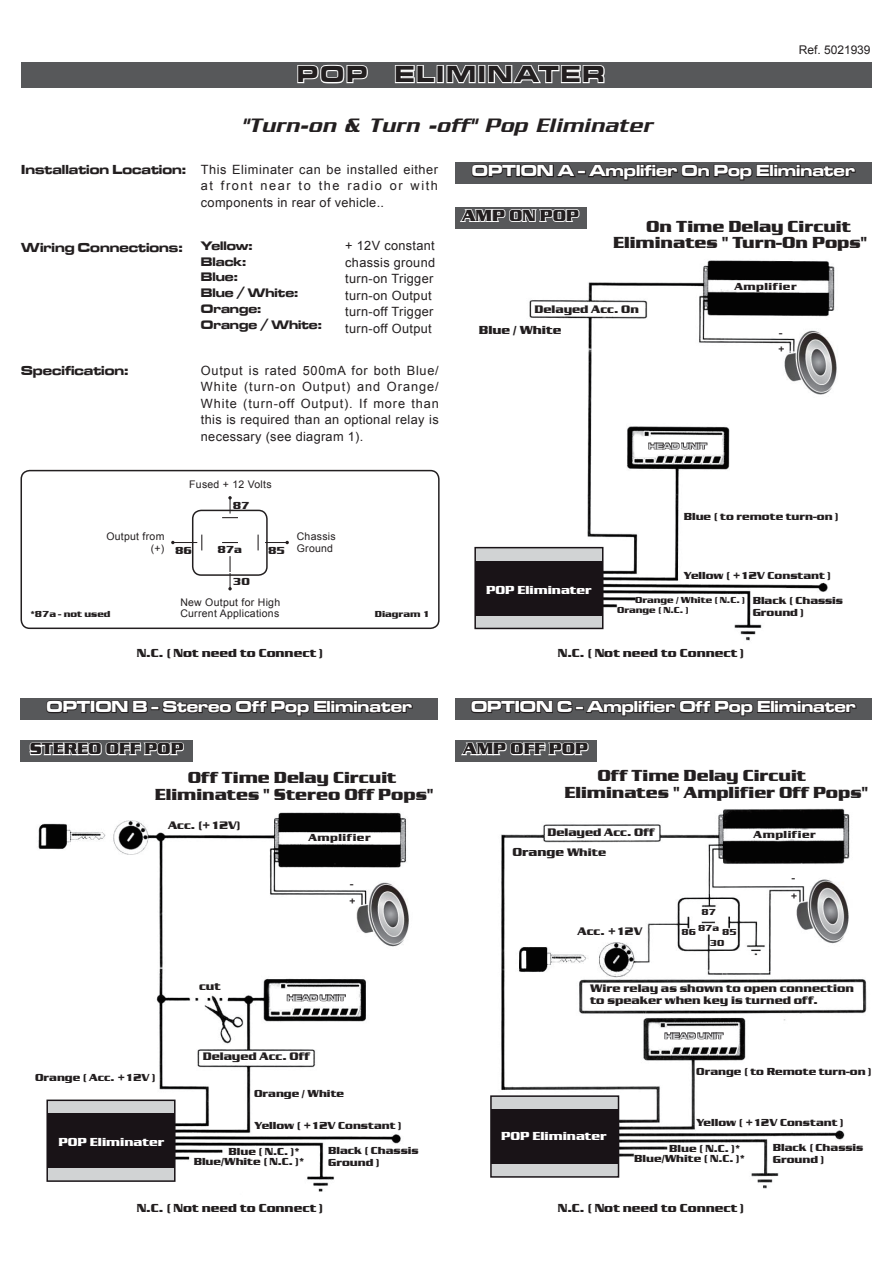
<style>
.page{position:relative;width:893px;height:1263px;background:#fff}
.page>*{position:absolute;margin:0;border:0;box-sizing:border-box;transform-origin:0 0}
.t1{font:24px "Microgramma D Bold Exte";letter-spacing:.1em;color:#231f20}
.t2{font:italic 500 21px "Serpentine";letter-spacing:.025em;color:#231f20}
.t3{font:700 16.5px/16.5px "Serpentine D";color:#231f20}
.t4{font:16.5px "Microgramma D Bold Exte";color:#fff}
.t5{font:13.5px "Microgramma D Bold Exte";color:#231f20}
.t6{font:12.75px/16.5px "Arial";letter-spacing:.025em;color:#231f20;text-align:justify}
.t7{font:12.75px/15.8px "Microgramma D Bold Exte";color:#231f20}
.t8{font:700 12px "Serpentine D";color:#231f20}
.t9{font:700 12px "Serpentine D";color:#fff}
.t10{font:12px "Arial";color:#231f20}
.t11{font:700 11.25px/12px "Serpentine D";color:#231f20}
.t12{font:700 10.5px/12px "Serpentine D";color:#231f20}
.t13{font:10.5px/11.2px "Arial";letter-spacing:.025em;color:#231f20}
.t14{font:700 10.5px "Serpentine D";letter-spacing:.05em;color:#231f20}
.t15{font:700 9px/10.2px "Serpentine D";color:#231f20}
.t16{font:8.25px "Microgramma D Bold Exte";color:#d1d2d4}
.s1{font-size:10.5px}
.s2{font-size:11.25px}
</style>
<div class="page">
<img style="left:20px;top:740px;width:389px;height:452px">
<div style="left:47px;top:1100px;width:128px;height:81px;background:#d1d3d4"></div>
<div style="left:46px;top:1099px;width:130px;height:83px;border:2px solid #191317"></div>
<div style="left:47px;top:1113px;width:128px;height:55px;background:#191317"></div>
<img style="left:455px;top:740px;width:412px;height:449px">
<div style="left:491px;top:1096px;width:127px;height:81px;background:#d1d3d4"></div>
<div style="left:490px;top:1095px;width:129px;height:83px;border:2px solid #191317"></div>
<div style="left:491px;top:1109px;width:127px;height:55px;background:#191317"></div>
<img style="left:474px;top:207px;width:363px;height:434px">
<div style="left:475px;top:548px;width:128px;height:80px;background:#d1d3d4"></div>
<div style="left:474px;top:547px;width:129px;height:82px;border:2px solid #191317"></div>
<div style="left:475px;top:561px;width:128px;height:54px;background:#191317"></div>
<div style="left:21px;top:62px;width:851px;height:26px;background:#57585a"></div>
<svg style="left:297px;top:64px;width:71px;height:20px"></svg>
<svg style="left:394px;top:65px;width:42px;height:19px"></svg>
<div style="left:437px;top:65px;width:7px;height:18px;border:2px solid #fff"></div>
<svg style="left:446px;top:65px;width:30px;height:19px"></svg>
<div style="left:478px;top:65px;width:7px;height:18px;border:2px solid #fff"></div>
<svg style="left:488px;top:65px;width:117px;height:19px"></svg>
<div style="left:455px;top:163px;width:417px;height:21px;background:#57585a"></div>
<svg style="left:471px;top:164px;width:385px;height:17px"></svg>
<div style="left:21px;top:698px;width:417px;height:22px;background:#57585a"></div>
<svg style="left:46px;top:700px;width:367px;height:17px"></svg>
<div style="left:455px;top:698px;width:417px;height:22px;background:#57585a"></div>
<svg style="left:470px;top:700px;width:387px;height:17px"></svg>
<div style="left:455px;top:207px;width:131px;height:22px;background:#57585a"></div>
<svg style="left:460px;top:209px;width:120px;height:13px"></svg>
<div style="left:455px;top:741px;width:141px;height:21px;background:#57585a"></div>
<svg style="left:459px;top:740px;width:131px;height:16px"></svg>
<div style="left:21px;top:741px;width:172px;height:21px;background:#57585a"></div>
<svg style="left:29px;top:742px;width:155px;height:14px"></svg>
<div style="left:21px;top:470px;width:419px;height:159px;border:2px solid #231f20;border-radius:9px"></div>
<svg style="left:222px;top:542px;width:16px;height:1px"></svg>
<svg style="left:268px;top:541px;width:21px;height:3px"></svg>
<svg style="left:258px;top:535px;width:1px;height:15px"></svg>
<svg style="left:171px;top:535px;width:31px;height:15px"></svg>
<svg style="left:222px;top:496px;width:16px;height:22px"></svg>
<svg style="left:228px;top:556px;width:4px;height:34px"></svg>
<div style="left:192px;top:510px;width:76px;height:66px;border:2px solid #231f20;border-radius:9px"></div>
<svg style="left:286px;top:991px;width:61px;height:11px"></svg>
<svg style="left:664px;top:1029px;width:60px;height:11px"></svg>
<svg style="left:648px;top:440px;width:60px;height:10px"></svg>
<p class="t5" style="left:21px;top:160px;width:166px">Installation Location:</p>
<p class="t5" style="left:21px;top:238px;width:163px">Wiring Connections:</p>
<p class="t5" style="left:21px;top:361px;width:109px">Specification:</p>
<h1 class="t1" style="left:297px;top:58px;width:308px">POP ELIMINATER</h1>
<h2 class="t2" style="left:241px;top:113px;width:412px">"Turn-on &amp; Turn -off" Pop Eliminater</h2>
<p class="t10" style="left:799px;top:42px;width:73px">Ref. 5021939</p>
<p class="t6" style="left:201px;top:161px;width:239px">This Eliminater can be installed either at front near to the radio or with components in rear of vehicle..</p>
<p class="t6" style="left:345px;top:238px;width:91px;text-align:left">+ 12V constant chassis ground turn-on Trigger turn-on Output turn-off Trigger turn-off Output</p>
<p class="t6" style="left:201px;top:362px;width:239px">Output is rated 500mA for both Blue/ White (turn-on Output) and Orange/ White (turn-off Output). If more than this is required than an optional relay is necessary (see diagram 1).</p>
<p class="t7" style="left:201px;top:237px;width:123px">Yellow:<br>Black:<br>Blue:<br>Blue / White:<br>Orange:<br>Orange / White:</p>
<p class="t4" style="left:472px;top:160px;width:384px">OPTION A - Amplifier On Pop Eliminater</p>
<p class="t3" style="left:462px;top:207px;width:118px">AMP ON POP</p>
<p class="t3" style="left:613px;top:218px;width:256px;text-indent:33px">On Time Delay Circuit<br>Eliminates " Turn-On Pops"</p>
<p class="t14" style="left:734px;top:280px;width:64px">Amplifier</p>
<p class="t11" style="left:534px;top:303px;width:106px">Delayed Acc. On</p>
<p class="t8" style="left:479px;top:323px;width:84px">Blue / White</p>
<p class="t16" style="left:648px;top:440px;width:60px">HEAD UNIT</p>
<p class="t15" style="left:779px;top:328px;width:5px">-</p>
<p class="t15" style="left:778px;top:344px;width:9px">+</p>
<p class="t13" style="left:189px;top:479px;width:84px">Fused + 12 Volts</p>
<p class="t13" style="left:106px;top:531px;width:60px;text-align:right">Output from (+)</p>
<p class="t12" style="left:175px;top:545px;width:18px">86</p>
<p class="t12" style="left:233px;top:500px;width:18px">87</p>
<p class="t12" style="left:217px;top:543px;width:26px">87a</p>
<p class="t12" style="left:233px;top:575px;width:18px">30</p>
<p class="t12" style="left:268px;top:545px;width:18px">85</p>
<p class="t13" style="left:297px;top:531px;width:40px">Chassis<br>Ground</p>
<p class="t13" style="left:180px;top:597px;width:101px">New Output for High<br>Current Applications</p>
<p class="t15" style="left:30px;top:609px;width:81px">*87a - not used</p>
<p class="t15" style="left:375px;top:609px;width:57px">Diagram 1</p>
<p class="t8" style="left:137px;top:646px;width:188px">N.C. ( Not need to Connect )</p>
<p class="t9" style="left:486px;top:583px;width:107px">POP Eliminater</p>
<p class="t12" style="left:684px;top:511px;width:157px">Blue ( to remote turn-on )</p>
<p class="t12" style="left:684px;top:569px;width:149px">Yellow ( +12V Constant )</p>
<p class="t15" style="left:617px;top:595px;width:227px;text-indent:18px">Orange / White ( N.C. ) <span class="s1">Black ( Chassis<br></span>Orange ( N.C. )</p>
<p class="t12" style="left:753px;top:606px;width:53px">Ground )</p>
<p class="t8" style="left:558px;top:647px;width:188px">N.C. ( Not need to Connect )</p>
<p class="t4" style="left:46px;top:695px;width:367px">OPTION B - Stereo Off Pop Eliminater</p>
<p class="t4" style="left:471px;top:695px;width:386px">OPTION C - Amplifier Off Pop Eliminater</p>
<p class="t3" style="left:30px;top:741px;width:155px">STEREO OFF POP</p>
<p class="t3" style="left:463px;top:741px;width:126px">AMP OFF POP</p>
<p class="t3" style="left:564px;top:768px;width:305px;text-indent:33px">Off Time Delay Circuit<br>Eliminates " Amplifier Off Pops"</p>
<p class="t3" style="left:155px;top:770px;width:280px;text-align:center">Off Time Delay Circuit<br>Eliminates " Stereo Off Pops"</p>
<p class="t11" style="left:168px;top:819px;width:74px">Acc. (+12V)</p>
<p class="t11" style="left:199px;top:980px;width:23px">cut</p>
<p class="t11" style="left:547px;top:826px;width:109px">Delayed Acc. Off</p>
<p class="t14" style="left:308px;top:831px;width:64px">Amplifier</p>
<p class="t14" style="left:753px;top:828px;width:64px">Amplifier</p>
<p class="t15" style="left:350px;top:879px;width:5px">-</p>
<p class="t15" style="left:349px;top:896px;width:9px">+</p>
<p class="t16" style="left:287px;top:992px;width:60px">HEAD UNIT</p>
<p class="t8" style="left:512px;top:845px;width:95px">Orange <span class="s2">White</span></p>
<p class="t11" style="left:578px;top:926px;width:66px">Acc. +12V</p>
<p class="t15" style="left:702px;top:907px;width:16px">87</p>
<p class="t15" style="left:698px;top:923px;width:23px">87a</p>
<p class="t15" style="left:722px;top:927px;width:16px">85</p>
<p class="t15" style="left:681px;top:927px;width:16px">86</p>
<p class="t15" style="left:710px;top:937px;width:16px">30</p>
<p class="t15" style="left:792px;top:873px;width:5px">-</p>
<p class="t15" style="left:790px;top:891px;width:9px">+</p>
<p class="t11" style="left:590px;top:983px;width:265px">Wire relay as shown to open connection to speaker when key is turned off.</p>
<p class="t16" style="left:665px;top:1030px;width:60px">HEAD UNIT</p>
<p class="t11" style="left:203px;top:1051px;width:109px">Delayed Acc. Off</p>
<p class="t12" style="left:254px;top:1087px;width:92px">Orange / White</p>
<p class="t12" style="left:254px;top:1120px;width:149px">Yellow ( +12V Constant )</p>
<p class="t12" style="left:696px;top:1117px;width:149px">Yellow ( +12V Constant )</p>
<p class="t12" style="left:328px;top:1145px;width:92px">Black ( Chassis<br>Ground )</p>
<p class="t12" style="left:773px;top:1141px;width:92px">Black ( Chassis<br>Ground )</p>
<p class="t12" style="left:696px;top:1065px;width:177px">Orange ( to Remote turn-on )</p>
<p class="t12" style="left:35px;top:1072px;width:122px">Orange ( Acc. +12V )</p>
<p class="t9" style="left:501px;top:1129px;width:107px">POP Eliminater</p>
<p class="t9" style="left:59px;top:1135px;width:107px">POP Eliminater</p>
<p class="t12" style="left:229px;top:1145px;width:73px">Blue ( N.C. )*</p>
<p class="t12" style="left:669px;top:1142px;width:73px">Blue ( N.C. )*</p>
<p class="t12" style="left:194px;top:1156px;width:112px">Blue/White ( N.C. )*</p>
<p class="t12" style="left:634px;top:1153px;width:112px">Blue/White ( N.C. )*</p>
<p class="t8" style="left:137px;top:1201px;width:188px">N.C. ( Not need to Connect )</p>
<p class="t8" style="left:558px;top:1201px;width:188px">N.C. ( Not need to Connect )</p>
</div>
